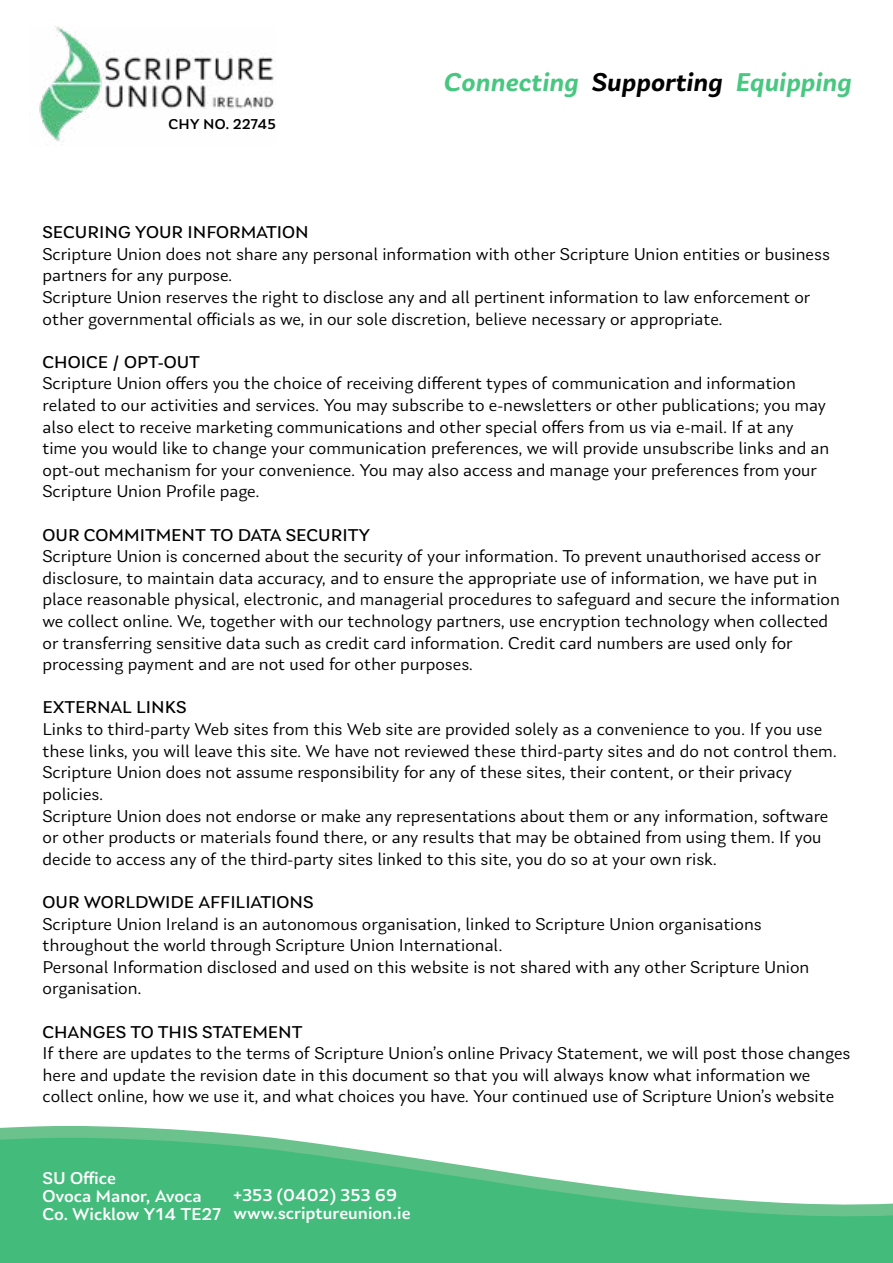
<style>
.page{position:relative;width:893px;height:1263px;background:#fff}
.page>*{position:absolute;margin:0;border:0;box-sizing:border-box;transform-origin:0 0}
.t1{font:italic 600 27px "Laca Text";color:#48c780}
.t2{font:18px/21.6px "Laca Text";color:#000}
.t3{font:18px "Laca Text";color:#000}
.t4{font:500 18px/18px "Laca Text";color:#fff}
.t5{font:500 15px "Laca Text";color:#000}
.s1{color:#000}
</style>
<div class="page">
<img style="left:39px;top:27px;width:235px;height:115px">
<svg style="left:0;top:1126px;width:265px;height:11px;fill:#6bc28c"></svg>
<svg style="left:0;top:1137px;width:893px;height:126px;fill:#42bb7b"></svg>
<p class="t5" style="left:168px;top:115px;width:109px">CHY NO. 22745</p>
<h1 class="t1" style="left:444px;top:66px;width:409px">Connecting <span class="s1">Supporting</span> Equipping</h1>
<p class="t3" style="left:43px;top:222px;width:268px">SECURING YOUR INFORMATION</p>
<p class="t2" style="left:43px;top:243px;width:789px">Scripture Union does not share any personal information with other Scripture Union entities or business partners for any purpose.<br>Scripture Union reserves the right to disclose any and all pertinent information to law enforcement or other governmental officials as we, in our sole discretion, believe necessary or appropriate.</p>
<p class="t3" style="left:43px;top:351px;width:159px">CHOICE / OPT-OUT</p>
<p class="t2" style="left:43px;top:373px;width:788px">Scripture Union offers you the choice of receiving different types of communication and information related to our activities and services. You may subscribe to e-newsletters or other publications; you may also elect to receive marketing communications and other special offers from us via e-mail. If at any time you would like to change your communication preferences, we will provide unsubscribe links and an opt-out mechanism for your convenience. You may also access and manage your preferences from your Scripture Union Profile page.</p>
<p class="t3" style="left:43px;top:524px;width:329px">OUR COMMITMENT TO DATA SECURITY</p>
<p class="t2" style="left:43px;top:545px;width:799px">Scripture Union is concerned about the security of your information. To prevent unauthorised access or disclosure, to maintain data accuracy, and to ensure the appropriate use of information, we have put in place reasonable physical, electronic, and managerial procedures to safeguard and secure the information we collect online. We, together with our technology partners, use encryption technology when collected or transferring sensitive data such as credit card information. Credit card numbers are used only for processing payment and are not used for other purposes.</p>
<p class="t3" style="left:43px;top:697px;width:146px">EXTERNAL LINKS</p>
<p class="t2" style="left:43px;top:718px;width:796px">Links to third-party Web sites from this Web site are provided solely as a convenience to you. If you use these links, you will leave this site. We have not reviewed these third-party sites and do not control them.<br>Scripture Union does not assume responsibility for any of these sites, their content, or their privacy policies.<br>Scripture Union does not endorse or make any representations about them or any information, software or other products or materials found there, or any results that may be obtained from using them. If you decide to access any of the third-party sites linked to this site, you do so at your own risk.</p>
<p class="t3" style="left:43px;top:891px;width:273px">OUR WORLDWIDE AFFILIATIONS</p>
<p class="t2" style="left:43px;top:913px;width:768px">Scripture Union Ireland is an autonomous organisation, linked to Scripture Union organisations throughout the world through Scripture Union International.<br>Personal Information disclosed and used on this website is not shared with any other Scripture Union organisation.</p>
<p class="t3" style="left:43px;top:1021px;width:262px">CHANGES TO THIS STATEMENT</p>
<p class="t2" style="left:43px;top:1042px;width:809px">If there are updates to the terms of Scripture Union’s online Privacy Statement, we will post those changes here and update the revision date in this document so that you will always know what information we collect online, how we use it, and what choices you have. Your continued use of Scripture Union’s website</p>
<p class="t4" style="left:43px;top:1169px;width:180px">SU Office<br>Ovoca Manor, Avoca<br>Co. Wicklow Y14 TE27</p>
<p class="t4" style="left:233px;top:1186px;width:179px">+353 (0402) 353 69 www.scriptureunion.ie</p>
</div>
